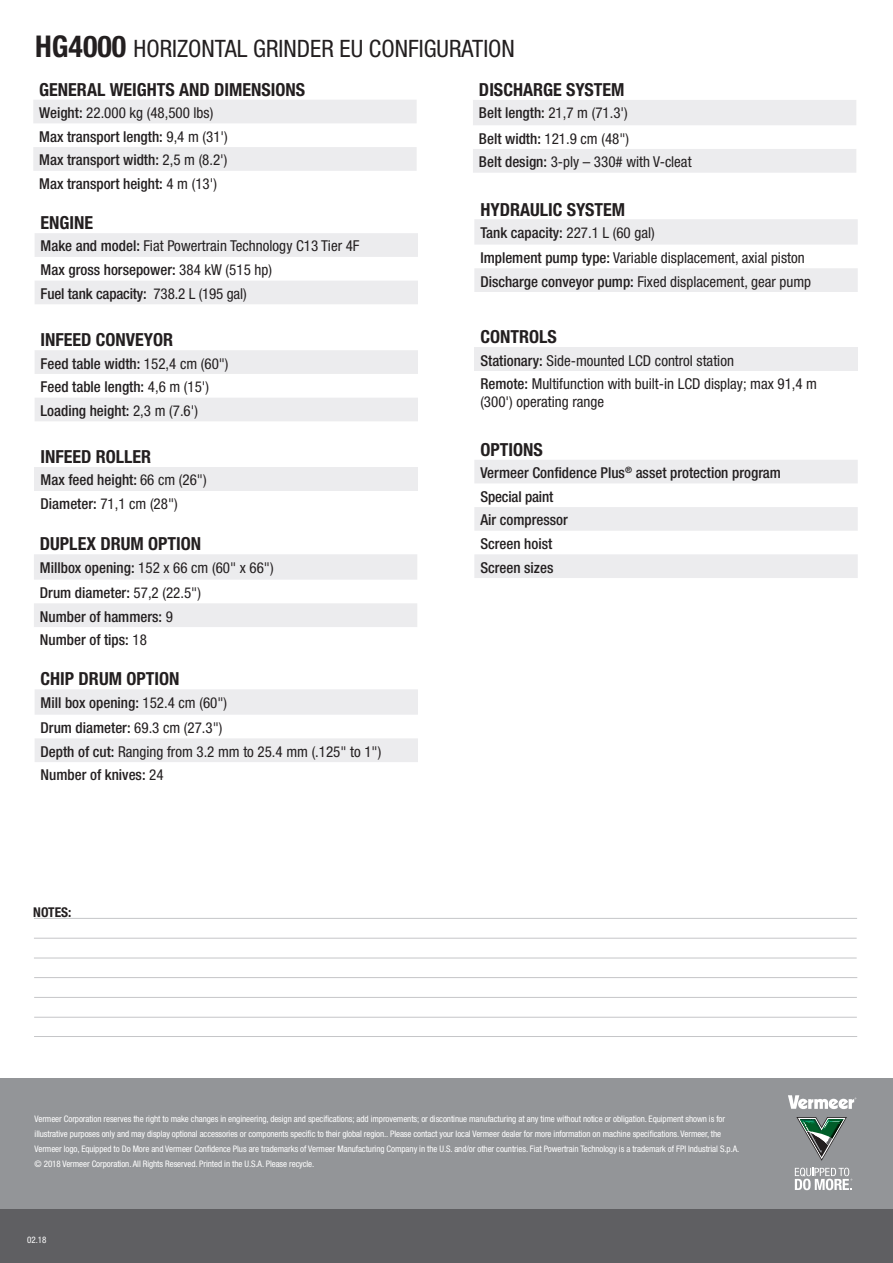
<style>
.page{position:relative;width:893px;height:1263px;background:#fff}
.page>*{position:absolute;margin:0;border:0;box-sizing:border-box;transform-origin:0 0}
.t1{font:condensed 24px "Helvetica Neue";color:#231f20}
.t2{font:700 condensed 18px "Helvetica Neue";color:#231f20}
.t3{font:condensed 15px/23.7px "Helvetica Neue";color:#231f20}
.t4{font:500 condensed 15px/23.7px "Helvetica Neue";color:#231f20}
.t5{font:700 condensed 13.5px "Helvetica Neue";color:#231f20}
.t6{font:condensed 9px/15px "Helvetica Neue";letter-spacing:-.01em;color:#fff}
.s1{font-weight:700;font-size:30px}
.s2{font-weight:400}
.s3{font-weight:500}
</style>
<div class="page">
<svg style="left:33px;top:100px;width:383px;height:71px"></svg>
<svg style="left:35px;top:350px;width:383px;height:71px"></svg>
<svg style="left:35px;top:689px;width:383px;height:73px"></svg>
<hr style="left:34px;top:918px;width:822px;height:1px;background:#c5c6c8">
<hr style="left:34px;top:937px;width:822px;height:1px;background:#c5c6c8">
<hr style="left:34px;top:957px;width:822px;height:1px;background:#c5c6c8">
<hr style="left:34px;top:977px;width:822px;height:1px;background:#c5c6c8">
<hr style="left:34px;top:997px;width:822px;height:1px;background:#c5c6c8">
<hr style="left:34px;top:1016px;width:822px;height:1px;background:#c5c6c8">
<hr style="left:34px;top:1036px;width:822px;height:1px;background:#c5c6c8">
<svg style="left:35px;top:233px;width:383px;height:71px"></svg>
<svg style="left:473px;top:100px;width:382px;height:73px"></svg>
<div style="left:35px;top:467px;width:383px;height:23px;background:#ececee"></div>
<svg style="left:34px;top:554px;width:383px;height:73px"></svg>
<svg style="left:474px;top:219px;width:383px;height:73px"></svg>
<div style="left:474px;top:347px;width:383px;height:24px;background:#ececee"></div>
<svg style="left:474px;top:460px;width:383px;height:118px;fill:#ececee"></svg>
<div style="left:0;top:1078px;width:892px;height:151px;background:#939598"></div>
<svg style="left:788px;top:1095px;width:67px;height:14px"></svg>
<svg style="left:794px;top:1167px;width:57px;height:23px"></svg>
<svg style="left:796px;top:1117px;width:50px;height:43px"></svg>
<div style="left:0;top:1209px;width:892px;height:54px;background:#5f5f62"></div>
<h1 class="t1" style="left:35px;top:34px;width:481px"><span class="s1">HG4000</span> HORIZONTAL GRINDER EU CONFIGURATION</h1>
<h2 class="t2" style="left:39px;top:78px;width:267px">GENERAL WEIGHTS AND DIMENSIONS</h2>
<h3 class="t4" style="left:39px;top:101px;width:190px">Weight: <span class="s2">22.000 kg (48,500 lbs)<br></span>Max transport length: <span class="s2">9,4 m (31')<br></span>Max transport width: <span class="s2">2,5 m (8.2')<br></span>Max transport height: <span class="s2">4 m (13')</span></h3>
<h2 class="t2" style="left:41px;top:212px;width:54px">ENGINE</h2>
<h3 class="t3" style="left:41px;top:234px;width:320px"><span class="s3">Make and model:</span> Fiat Powertrain Technology C13 Tier 4F<br><span class="s3">Max gross horsepower:</span> 384 kW (515 hp)<br><span class="s3">Fuel tank capacity:</span> 738.2 L (195 gal)</h3>
<h2 class="t2" style="left:41px;top:329px;width:134px">INFEED CONVEYOR</h2>
<h3 class="t4" style="left:41px;top:351px;width:189px">Feed table width: <span class="s2">152,4 cm (60")<br></span>Feed table length: <span class="s2">4,6 m (15')<br></span>Loading height: <span class="s2">2,3 m (7.6')</span></h3>
<h2 class="t2" style="left:41px;top:445px;width:112px">INFEED ROLLER</h2>
<h3 class="t4" style="left:41px;top:467px;width:167px">Max feed height: <span class="s2">66 cm (26")<br></span>Diameter: <span class="s2">71,1 cm (28")</span></h3>
<h2 class="t2" style="left:40px;top:533px;width:163px">DUPLEX DRUM OPTION</h2>
<h3 class="t4" style="left:40px;top:554px;width:235px;line-height:25.3px">Millbox opening: <span class="s2">152 x 66 cm (60" x 66")<br></span>Drum diameter: <span class="s2">57,2 (22.5")</span></h3>
<h3 class="t4" style="left:40px;top:604px;width:134px">Number of hammers: <span class="s2">9<br></span>Number of tips: <span class="s2">18</span></h3>
<h2 class="t2" style="left:41px;top:668px;width:140px">CHIP DRUM OPTION</h2>
<h3 class="t4" style="left:41px;top:689px;width:188px;line-height:25.3px">Mill box opening: <span class="s2">152.4 cm (60")<br></span>Drum diameter: <span class="s2">69.3 cm (27.3")</span></h3>
<h3 class="t3" style="left:41px;top:739px;width:342px"><span class="s3">Depth of cut:</span> Ranging from 3.2 mm to 25.4 mm (.125" to 1")<br><span class="s3">Number of knives:</span> 24</h3>
<h3 class="t5" style="left:33px;top:903px;width:40px">NOTES:</h3>
<h2 class="t2" style="left:478px;top:78px;width:147px">DISCHARGE SYSTEM</h2>
<h3 class="t3" style="left:478px;top:100px;width:152px;line-height:25.3px"><span class="s3">Belt length:</span> 21,7 m (71.3')<br><span class="s3">Belt width:</span> 121.9 cm (48")</h3>
<h3 class="t3" style="left:478px;top:150px;width:214px"><span class="s3">Belt design:</span> 3-ply – 330# with V-cleat</h3>
<h2 class="t2" style="left:480px;top:198px;width:146px">HYDRAULIC SYSTEM</h2>
<h3 class="t3" style="left:480px;top:219px;width:325px;line-height:25.3px"><span class="s3">Tank capacity:</span> 227.1 L (60 gal)<br><span class="s3">Implement pump type:</span> Variable displacement, axial piston</h3>
<h3 class="t3" style="left:480px;top:269px;width:332px"><span class="s3">Discharge conveyor pump:</span> Fixed displacement, gear pump</h3>
<h2 class="t2" style="left:480px;top:326px;width:78px">CONTROLS</h2>
<h3 class="t3" style="left:480px;top:348px;width:338px"><span class="s3">Stationary:</span> Side-mounted LCD control station<br><span class="s3">Remote:</span> Multifunction with built-in LCD display; max 91,4 m</h3>
<h3 class="t3" style="left:480px;top:390px;width:125px">(300') operating range</h3>
<h2 class="t2" style="left:480px;top:438px;width:64px">OPTIONS</h2>
<h3 class="t4" style="left:480px;top:460px;width:302px">Vermeer Confidence Plus<sup>®</sup> asset protection program<br>Special paint<br>Air compressor<br>Screen hoist<br>Screen sizes</h3>
<p class="t6" style="left:35px;top:1111px;width:705px">Vermeer Corporation reserves the right to make changes in engineering, design and specifications; add improvements; or discontinue manufacturing at any time without notice or obligation. Equipment shown is for illustrative purposes only and may display optional accessories or components specific to their global region.. Please contact your local Vermeer dealer for more information on machine specifications. Vermeer, the Vermeer logo, Equipped to Do More and Vermeer Confidence Plus are trademarks of Vermeer Manufacturing Company in the U.S. and/or other countries. Fiat Powertrain Technology is a trademark of FPI Industrial S.p.A. © 2018 Vermeer Corporation. All Rights Reserved. Printed in the U.S.A. Please recycle.</p>
<p class="t6" style="left:27px;top:1231px;width:21px">02.18</p>
</div>
